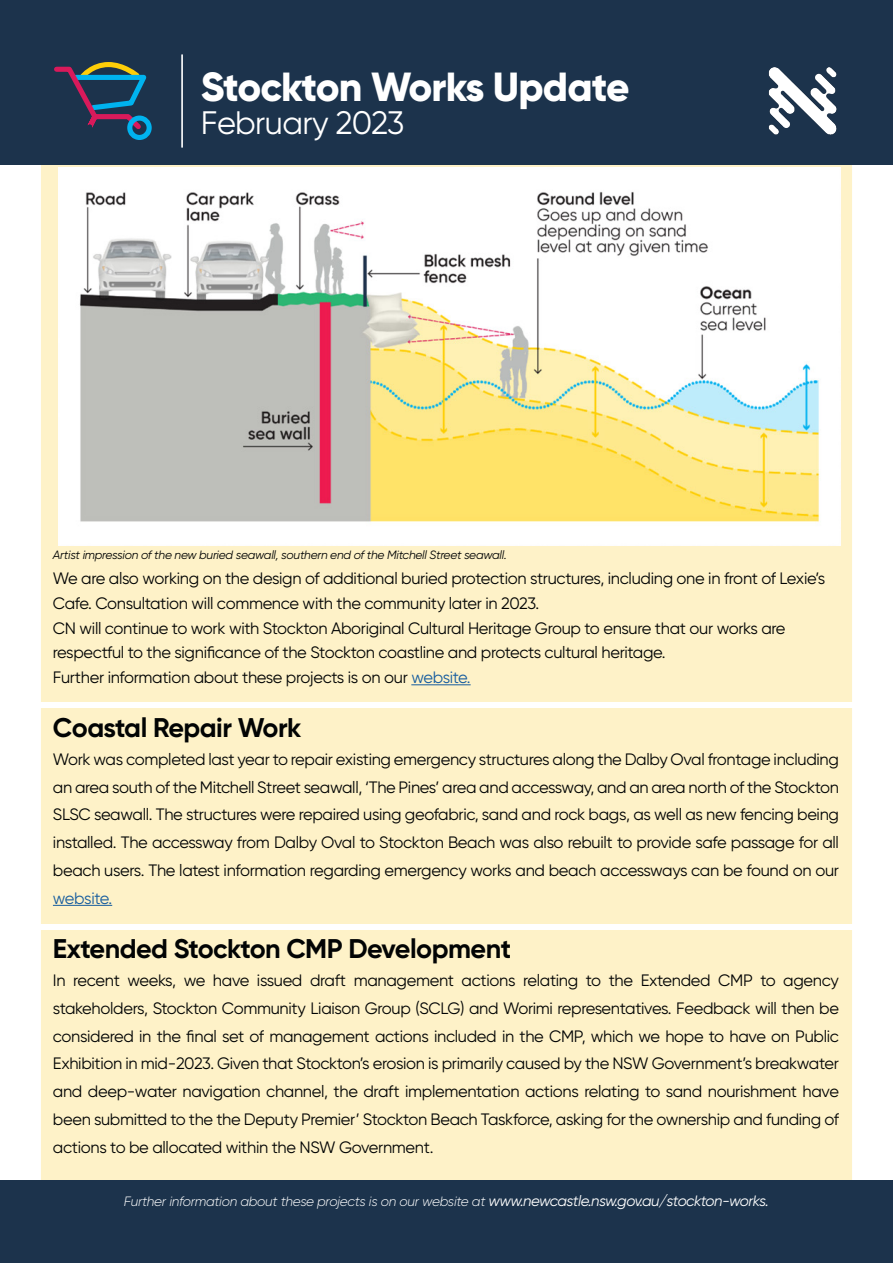
<style>
.page{position:relative;width:893px;height:1263px;background:#fff}
.page>*{position:absolute;margin:0;border:0;box-sizing:border-box;transform-origin:0 0}
.t1{font:800 40.65px "Gilroy";letter-spacing:-.025em;color:#fff}
.t2{font:32.55px "Gilroy";letter-spacing:-.02em;color:#fff}
.t3{font:700 27px "Gilroy";letter-spacing:-.02em;color:#020404}
.t4{font:16.5px/27.8px "Gilroy";letter-spacing:-.02em;color:#020404}
.t5{font:italic 300 13.5px "Gilroy";letter-spacing:-.02em;color:#fff}
.t6{font:italic 12px "Gilroy";letter-spacing:-.02em;color:#020404}
.s1{color:#175d9e}
.s2{font-weight:400;font-size:15px}
</style>
<div class="page">
<div style="left:41px;top:165px;width:811px;height:1015px;background:#fef2c8"></div>
<div style="left:0;top:0;width:893px;height:165px;background:#1c334c"></div>
<hr style="left:181px;top:55px;width:2px;height:92px;background:#fff">
<svg style="left:54px;top:62px;width:98px;height:72px"></svg>
<div style="left:127px;top:116px;width:25px;height:24px;border:5px solid #00b3ef;border-radius:50%"></div>
<img style="left:768px;top:67px;width:69px;height:68px">
<div style="left:0;top:1180px;width:893px;height:83px;background:#1c334c"></div>
<div style="left:0;top:924px;width:893px;height:6px;background:#fff"></div>
<img style="left:59px;top:167px;width:782px;height:378px">
<div style="left:0;top:703px;width:893px;height:5px;background:#fff"></div>
<hr style="left:411px;top:684px;width:60px;height:1px;background:#175d9e">
<hr style="left:53px;top:905px;width:59px;height:1px;background:#175d9e">
<p class="t1" style="left:201px;top:61px;width:430px">Stockton Works Update</p>
<p class="t2" style="left:201px;top:102px;width:205px">February 2023</p>
<p class="t6" style="left:53px;top:548px;width:455px">Artist impression of the new buried seawall, southern end of the Mitchell Street seawall.</p>
<p class="t4" style="left:53px;top:566px;width:774px;line-height:24.8px">We are also working on the design of additional buried protection structures, including one in front of Lexie’s<br>Cafe. Consultation will commence with the community later in 2023.</p>
<p class="t4" style="left:53px;top:615px;width:734px;line-height:24.8px">CN will continue to work with Stockton Aboriginal Cultural Heritage Group to ensure that our works are respectful to the significance of the Stockton coastline and protects cultural heritage.</p>
<p class="t4" style="left:53px;top:663px;width:419px">Further information about these projects is on our <span class="s1">website.</span></p>
<p class="t3" style="left:53px;top:711px;width:250px">Coastal Repair Work</p>
<p class="t4" style="left:53px;top:745px;width:788px;text-align:justify">Work was completed last year to repair existing emergency structures along the Dalby Oval frontage including an area south of the Mitchell Street seawall, ‘The Pines’ area and accessway, and an area north of the Stockton SLSC seawall. The structures were repaired using geofabric, sand and rock bags, as well as new fencing being installed. The accessway from Dalby Oval to Stockton Beach was also rebuilt to provide safe passage for all beach users. The latest information regarding emergency works and beach accessways can be found on our <span class="s1">website.</span></p>
<p class="t3" style="left:53px;top:932px;width:460px">Extended Stockton CMP Development</p>
<p class="t4" style="left:53px;top:966px;width:788px;text-align:justify">In recent weeks, we have issued draft management actions relating to the Extended CMP to agency stakeholders, Stockton Community Liaison Group (SCLG) and Worimi representatives. Feedback will then be considered in the final set of management actions included in the CMP, which we hope to have on Public Exhibition in mid-2023. Given that Stockton’s erosion is primarily caused by the NSW Government’s breakwater and deep-water navigation channel, the draft implementation actions relating to sand nourishment have been submitted to the the Deputy Premier’ Stockton Beach Taskforce, asking for the ownership and funding of actions to be allocated within the NSW Government.</p>
<p class="t5" style="left:124px;top:1192px;width:647px">Further information about these projects is on our website at <span class="s2">www.newcastle.nsw.gov.au/stockton-works.</span></p>
</div>
